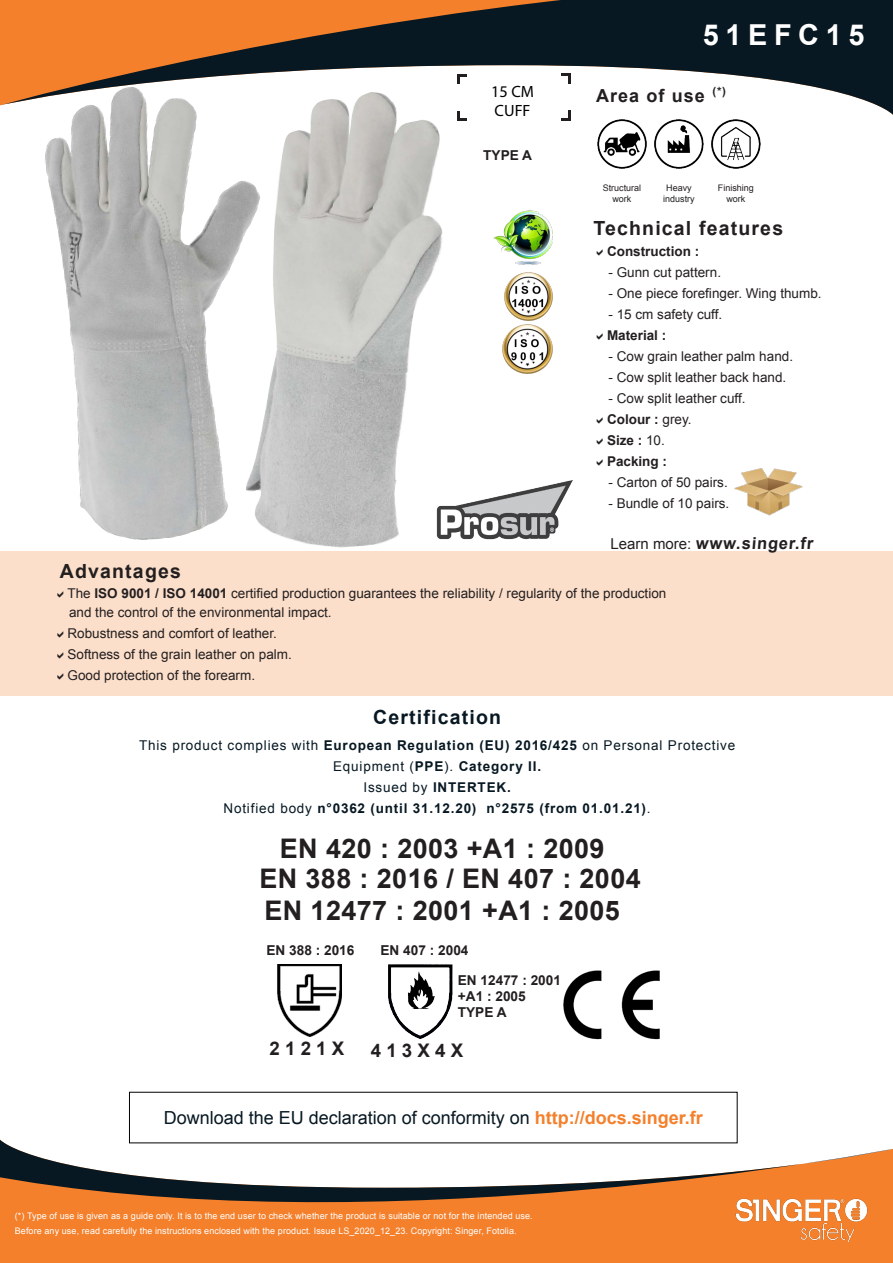
<style>
.page{position:relative;width:893px;height:1263px;background:#fff}
.page>*{position:absolute;margin:0;border:0;box-sizing:border-box;transform-origin:0 0}
.t1{font:700 28.95px "Arial";letter-spacing:.23em;color:#fff}
.t2{font:700 27px "Arial";letter-spacing:.015em;color:#231f20}
.t3{font:700 19.5px "Arial";letter-spacing:.06em;color:#231f20}
.t4{font:700 19.5px "Arial";letter-spacing:.06em;color:#071822}
.t5{font:700 18.75px "Arial";color:#231f20}
.t6{font:18px "Arial";color:#071822}
.t7{font:700 18px "Arial";letter-spacing:.06em;color:#231f20}
.t8{font:700 16.5px "Arial";color:#231f20}
.t9{font:16.35px "Myriad Pro";color:#000}
.t10{font:700 13.65px/16.4px "Arial";color:#231f20}
.t11{font:13.5px/21px "Arial";color:#231f20}
.t12{font:700 13.5px/21px "Arial";letter-spacing:.06em;color:#071822;text-align:center}
.t13{font:700 13.5px/21px "Arial";color:#231f20}
.t14{font:9px/15px "Arial";letter-spacing:.01em;color:#fff}
.t15{font:9px "Arial";color:#231f20}
.s1{font-weight:700}
.s2{font-weight:400}
.s3{font-weight:400;font-size:15px}
.s4{font-weight:700;color:#f4802b}
</style>
<div class="page">
<div style="left:0;top:1250px;width:893px;height:13px;background:#f4802b"></div>
<svg style="left:0;top:1140px;width:893px;height:110px;fill:#f4802b"></svg>
<img style="left:731px;top:1195px;width:141px;height:47px">
<svg style="left:0;top:0;width:893px;height:115px"></svg>
<div style="left:0;top:551px;width:893px;height:144px;background:#fcdfca"></div>
<img style="left:597px;top:120px;width:50px;height:49px">
<img style="left:654px;top:120px;width:50px;height:49px">
<img style="left:711px;top:120px;width:49px;height:49px">
<img style="left:734px;top:468px;width:69px;height:48px">
<svg style="left:457px;top:74px;width:10px;height:10px"></svg>
<svg style="left:457px;top:111px;width:10px;height:10px"></svg>
<svg style="left:561px;top:111px;width:10px;height:9px"></svg>
<svg style="left:561px;top:74px;width:10px;height:9px"></svg>
<img style="left:296px;top:92px;width:150px;height:456px">
<img style="left:25px;top:67px;width:271px;height:474px">
<img style="left:493px;top:210px;width:60px;height:55px">
<img style="left:502px;top:272px;width:51px;height:102px">
<img style="left:435px;top:481px;width:138px;height:63px">
<img style="left:563px;top:970px;width:97px;height:70px">
<img style="left:277px;top:964px;width:65px;height:73px">
<img style="left:388px;top:964px;width:65px;height:75px">
<p class="t9" style="left:491px;top:82px;width:44px">15 CM</p>
<p class="t9" style="left:495px;top:100px;width:37px">CUFF</p>
<p class="t10" style="left:483px;top:147px;width:50px">TYPE A</p>
<h1 class="t1" style="left:703px;top:16px;width:163px">51EFC15</h1>
<p class="t7" style="left:596px;top:83px;width:131px">Area of use <sup>(*)</sup></p>
<p class="t15" style="left:603px;top:182px;width:40px">Structural</p>
<p class="t15" style="left:612px;top:193px;width:20px">work</p>
<p class="t15" style="left:666px;top:182px;width:27px">Heavy</p>
<p class="t15" style="left:663px;top:193px;width:33px">industry</p>
<p class="t15" style="left:718px;top:182px;width:38px">Finishing</p>
<p class="t15" style="left:726px;top:193px;width:20px">work</p>
<p class="t3" style="left:593px;top:215px;width:191px">Technical features</p>
<p class="t13" style="left:607px;top:241px;width:94px">Construction :</p>
<p class="t11" style="left:608px;top:262px;width:114px">- Gunn cut pattern.</p>
<p class="t11" style="left:608px;top:283px;width:215px">- One piece forefinger. Wing thumb.</p>
<p class="t11" style="left:607px;top:304px;width:117px">- 15 cm safety cuff.<br><span class="s1">Material :</span></p>
<p class="t11" style="left:608px;top:346px;width:186px">- Cow grain leather palm hand.</p>
<p class="t11" style="left:608px;top:367px;width:179px">- Cow split leather back hand.</p>
<p class="t11" style="left:608px;top:388px;width:139px">- Cow split leather cuff.</p>
<p class="t13" style="left:607px;top:409px;width:86px">Colour : <span class="s2">grey.<br></span>Size : <span class="s2">10.</span></p>
<p class="t13" style="left:607px;top:451px;width:62px">Packing :</p>
<p class="t11" style="left:608px;top:472px;width:121px">- Carton of 50 pairs.</p>
<p class="t11" style="left:608px;top:493px;width:122px">- Bundle of 10 pairs.</p>
<p class="t8" style="left:610px;top:532px;width:206px"><span class="s3">Learn more:</span> www.singer.fr</p>
<p class="t3" style="left:60px;top:558px;width:123px">Advantages</p>
<p class="t11" style="left:68px;top:583px;width:600px">The <span class="s1">ISO 9001 / ISO 14001</span> certified production guarantees the reliability / regularity of the production</p>
<p class="t11" style="left:69px;top:602px;width:264px">and the control of the environmental impact.</p>
<p class="t11" style="left:68px;top:623px;width:226px">Robustness and comfort of leather.<br>Softness of the grain leather on palm.</p>
<p class="t11" style="left:68px;top:665px;width:189px">Good protection of the forearm.</p>
<p class="t4" style="left:373px;top:704px;width:129px">Certification</p>
<p class="t12" style="left:139px;top:735px;width:598px"><span class="s2">This product complies with</span> European Regulation (EU) 2016/425 <span class="s2">on Personal Protective Equipment (</span>PPE<span class="s2">).</span> Category II.<br><span class="s2">Issued by</span> INTERTEK.<br><span class="s2">Notified body</span> n°0362 (until 31.12.20) n°2575 (from 01.01.21)<span class="s2">.</span></p>
<p class="t2" style="left:280px;top:830px;width:326px">EN 420 : 2003 +A1 : 2009</p>
<p class="t2" style="left:259px;top:860px;width:383px">EN 388 : 2016 / EN 407 : 2004</p>
<p class="t2" style="left:264px;top:892px;width:357px">EN 12477 : 2001 +A1 : 2005</p>
<p class="t10" style="left:266px;top:943px;width:90px">EN 388 : 2016</p>
<p class="t10" style="left:380px;top:943px;width:90px">EN 407 : 2004</p>
<p class="t5" style="left:269px;top:1036px;width:76px">2 1 2 1 X</p>
<p class="t10" style="left:458px;top:972px;width:105px">EN 12477 : 2001 +A1 : 2005</p>
<p class="t10" style="left:458px;top:1005px;width:50px">TYPE A</p>
<p class="t5" style="left:371px;top:1037px;width:94px">4 1 3 X 4 X</p>
<p class="t6" style="left:164px;top:1106px;width:541px">Download the EU declaration of conformity on <span class="s4">http://docs.singer.fr</span></p>
<p class="t14" style="left:15px;top:1208px;width:519px">(*) Type of use is given as a guide only. It is to the end user to check whether the product is suitable or not for the intended use.<br>Before any use, read carefully the instructions enclosed with the product. Issue LS_2020_12_23. Copyright: Singer, Fotolia.</p>
</div>
